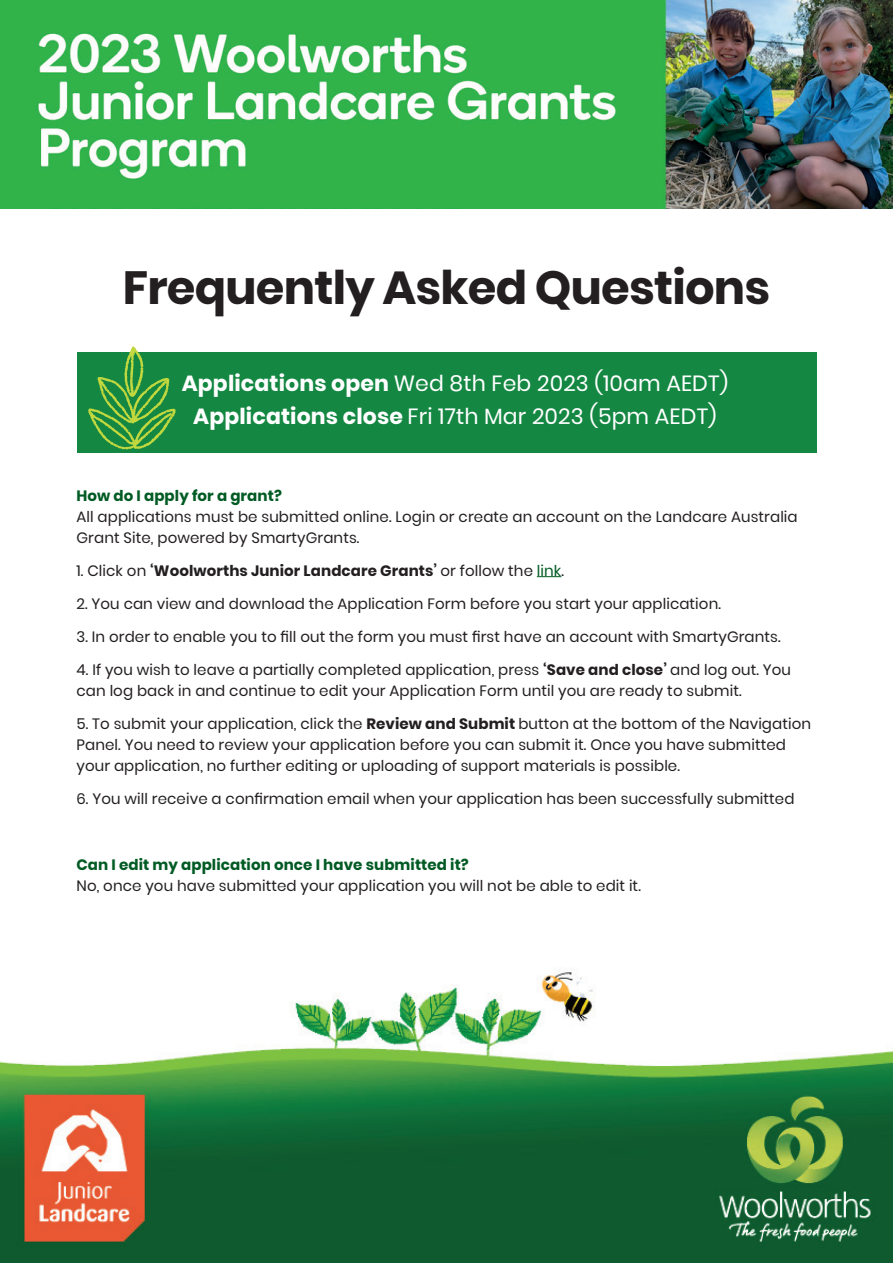
<style>
.page{position:relative;width:893px;height:1263px;background:#fff}
.page>*{position:absolute;margin:0;border:0;box-sizing:border-box;transform-origin:0 0}
.t1{font:700 46.35px "Poppins";letter-spacing:-.015em;color:#231f20}
.t2{font:21.9px/33px "Poppins";letter-spacing:.005em;color:#fff;text-align:center}
.t3{font:15px/21px "Poppins";letter-spacing:.005em;color:#231f20}
.t4{font:700 15px "Poppins";letter-spacing:.005em;color:#005a23}
.t5{font:700 15px "Poppins";letter-spacing:.005em;color:#231f20}
.s1{font-weight:700}
.s2{font-weight:400}
.s3{font-weight:400;color:#005a23}
</style>
<div class="page">
<img style="left:0;top:972px;width:893px;height:291px">
<div style="left:77px;top:353px;width:739px;height:100px;background:#148842"></div>
<svg style="left:537px;top:576px;width:24px;height:1px"></svg>
<img style="left:0;top:0;width:893px;height:209px">
<svg style="left:88px;top:346px;width:88px;height:103px"></svg>
<h1 class="t1" style="left:123px;top:261px;width:649px">Frequently Asked Questions</h1>
<h2 class="t2" style="left:182px;top:367px;width:548px"><span class="s1">Applications open</span> Wed 8th Feb 2023 (10am AEDT)<br><span class="s1">Applications close</span> Fri 17th Mar 2023 (5pm AEDT)</h2>
<p class="t4" style="left:77px;top:487px;width:207px">How do I apply for a grant?</p>
<p class="t3" style="left:77px;top:506px;width:723px">All applications must be submitted online. Login or create an account on the Landcare Australia<br>Grant Site, powered by SmartyGrants.</p>
<p class="t5" style="left:77px;top:562px;width:489px"><span class="s2">1. Click on</span> ‘Woolworths Junior Landcare Grants’ <span class="s2">or follow the</span> <span class="s3">link</span><span class="s2">.</span></p>
<p class="t3" style="left:77px;top:593px;width:646px">2. You can view and download the Application Form before you start your application.</p>
<p class="t3" style="left:77px;top:626px;width:706px">3. In order to enable you to fill out the form you must first have an account with SmartyGrants.</p>
<p class="t3" style="left:77px;top:659px;width:716px">4. If you wish to leave a partially completed application, press <span class="s1">‘Save and close’</span> and log out. You can log back in and continue to edit your Application Form until you are ready to submit.</p>
<p class="t3" style="left:77px;top:713px;width:736px">5. To submit your application, click the <span class="s1">Review and Submit</span> button at the bottom of the Navigation<br>Panel. You need to review your application before you can submit it. Once you have submitted your application, no further editing or uploading of support materials is possible.</p>
<p class="t3" style="left:77px;top:788px;width:719px">6. You will receive a confirmation email when your application has been successfully submitted</p>
<p class="t4" style="left:77px;top:856px;width:394px">Can I edit my application once I have submitted it?</p>
<p class="t3" style="left:77px;top:875px;width:566px">No, once you have submitted your application you will not be able to edit it.</p>
</div>
